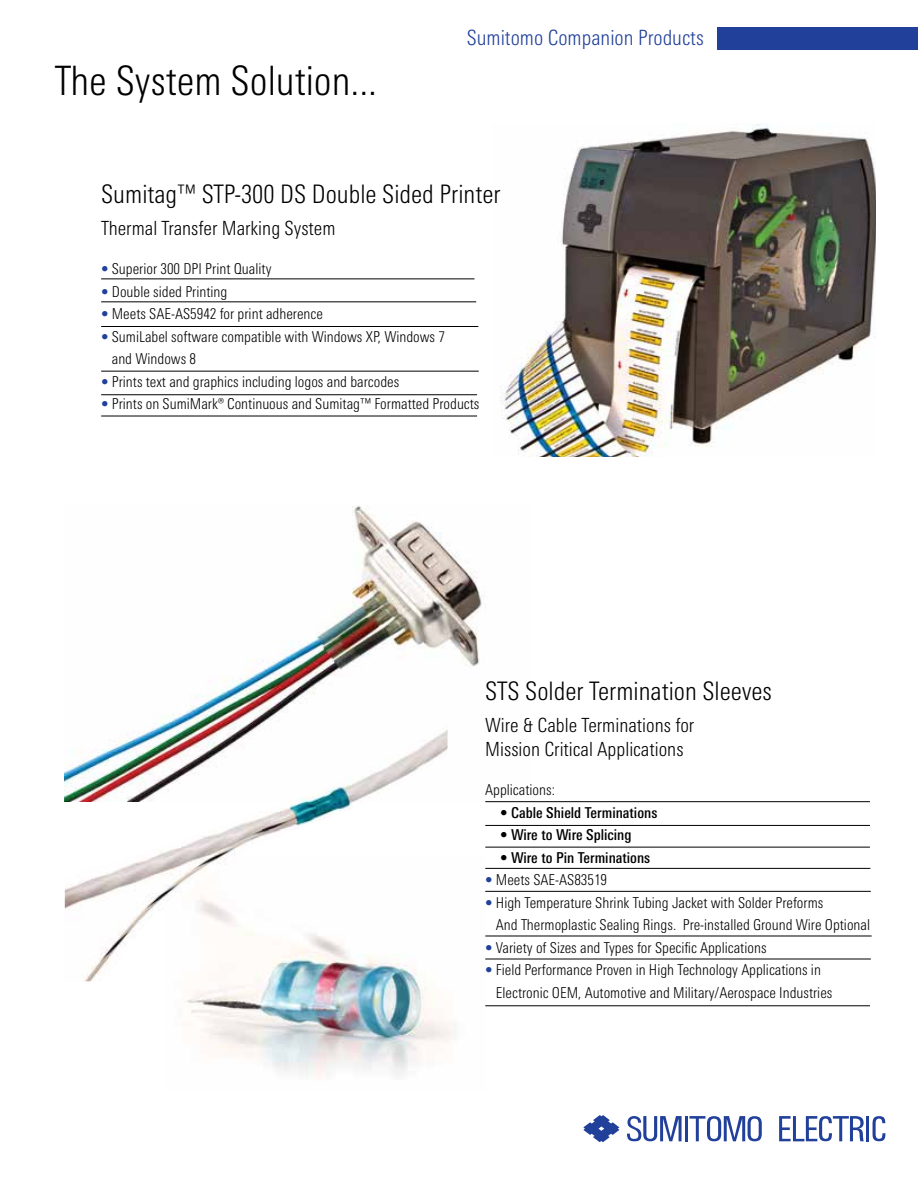
<style>
.page{position:relative;width:918px;height:1188px;background:#fff}
.page>*{position:absolute;margin:0;border:0;box-sizing:border-box;transform-origin:0 0}
.t1{font:300 condensed 40.5px "Linotype Univers";color:#000}
.t2{font:300 condensed 25.5px "Linotype Univers";color:#000}
.t3{font:300 condensed 21px "Linotype Univers";color:#21409a}
.t4{font:300 condensed 19.5px/23.4px "Linotype Univers";color:#000}
.t5{font:300 condensed 15px/22.5px "Linotype Univers";color:#000}
.t6{font:500 condensed 15px "Linotype Univers";color:#000}
.s1{color:#21409a}
</style>
<div class="page">
<img style="left:500px;top:124px;width:376px;height:332px">
<img style="left:186px;top:981px;width:267px;height:95px">
<img style="left:154px;top:505px;width:331px;height:220px">
<div style="left:717px;top:27px;width:201px;height:22px;background:#21409a"></div>
<hr style="left:101px;top:279px;width:373px;height:1px;background:#000">
<hr style="left:101px;top:302px;width:375px;height:1px;background:#000">
<hr style="left:101px;top:326px;width:377px;height:1px;background:#000">
<hr style="left:101px;top:394px;width:376px;height:1px;background:#000">
<hr style="left:101px;top:371px;width:378px;height:1px;background:#000">
<hr style="left:485px;top:868px;width:385px;height:1px;background:#000">
<hr style="left:485px;top:891px;width:386px;height:1px;background:#000">
<hr style="left:485px;top:936px;width:387px;height:1px;background:#000">
<hr style="left:485px;top:1005px;width:385px;height:1px;background:#000">
<hr style="left:485px;top:959px;width:386px;height:1px;background:#000">
<hr style="left:685px;top:1116px;width:3px;height:25px;background:#21409a">
<hr style="left:866px;top:1116px;width:3px;height:25px;background:#21409a">
<svg style="left:627px;top:1116px;width:55px;height:25px"></svg>
<svg style="left:689px;top:1116px;width:73px;height:25px"></svg>
<svg style="left:872px;top:1116px;width:13px;height:25px"></svg>
<svg style="left:779px;top:1116px;width:85px;height:25px"></svg>
<svg style="left:583px;top:1115px;width:36px;height:27px"></svg>
<hr style="left:485px;top:847px;width:385px;height:1px;background:#000">
<hr style="left:485px;top:825px;width:385px;height:1px;background:#000">
<hr style="left:485px;top:801px;width:385px;height:1px;background:#000">
<hr style="left:101px;top:416px;width:376px;height:1px;background:#000">
<img style="left:65px;top:725px;width:383px;height:256px">
<h1 class="t1" style="left:55px;top:57px;width:324px">The System Solution...</h1>
<h3 class="t3" style="left:467px;top:26px;width:239px">Sumitomo Companion Products</h3>
<h2 class="t2" style="left:101px;top:179px;width:401px">Sumitag™ STP-300 DS Double Sided Printer</h2>
<h3 class="t4" style="left:101px;top:216px;width:236px">Thermal Transfer Marking System</h3>
<p class="t5" style="left:101px;top:258px;width:172px"><span class="s1">•</span> Superior 300 DPI Print Quality</p>
<p class="t5" style="left:101px;top:280px;width:128px"><span class="s1">•</span> Double sided Printing</p>
<p class="t5" style="left:101px;top:303px;width:223px"><span class="s1">•</span> Meets SAE-AS5942 for print adherence</p>
<p class="t5" style="left:112px;top:325px;width:335px;text-indent:-11px"><span class="s1">•</span> SumiLabel software compatible with Windows XP, Windows 7 and Windows 8</p>
<p class="t5" style="left:101px;top:370px;width:300px"><span class="s1">•</span> Prints text and graphics including logos and barcodes</p>
<p class="t5" style="left:101px;top:393px;width:380px"><span class="s1">•</span> Prints on SumiMark® Continuous and Sumitag™ Formatted Products</p>
<h2 class="t2" style="left:485px;top:677px;width:288px">STS Solder Termination Sleeves</h2>
<h3 class="t4" style="left:485px;top:714px;width:211px">Wire &amp; Cable Terminations for<br>Mission Critical Applications</h3>
<p class="t5" style="left:485px;top:779px;width:71px">Applications:</p>
<p class="t6" style="left:500px;top:804px;width:159px">• Cable Shield Terminations</p>
<p class="t6" style="left:500px;top:826px;width:133px">• Wire to Wire Splicing</p>
<p class="t6" style="left:500px;top:849px;width:152px">• Wire to Pin Terminations</p>
<p class="t5" style="left:485px;top:869px;width:123px"><span class="s1">•</span> Meets SAE-AS83519</p>
<p class="t5" style="left:496px;top:891px;width:376px;text-indent:-11px"><span class="s1">•</span> High Temperature Shrink Tubing Jacket with Solder Preforms<br>And Thermoplastic Sealing Rings. Pre-installed Ground Wire Optional</p>
<p class="t5" style="left:485px;top:936px;width:283px"><span class="s1">•</span> Variety of Sizes and Types for Specific Applications</p>
<p class="t5" style="left:496px;top:959px;width:338px;text-indent:-11px"><span class="s1">•</span> Field Performance Proven in High Technology Applications in<br>Electronic OEM, Automotive and Military/Aerospace Industries</p>
</div>
